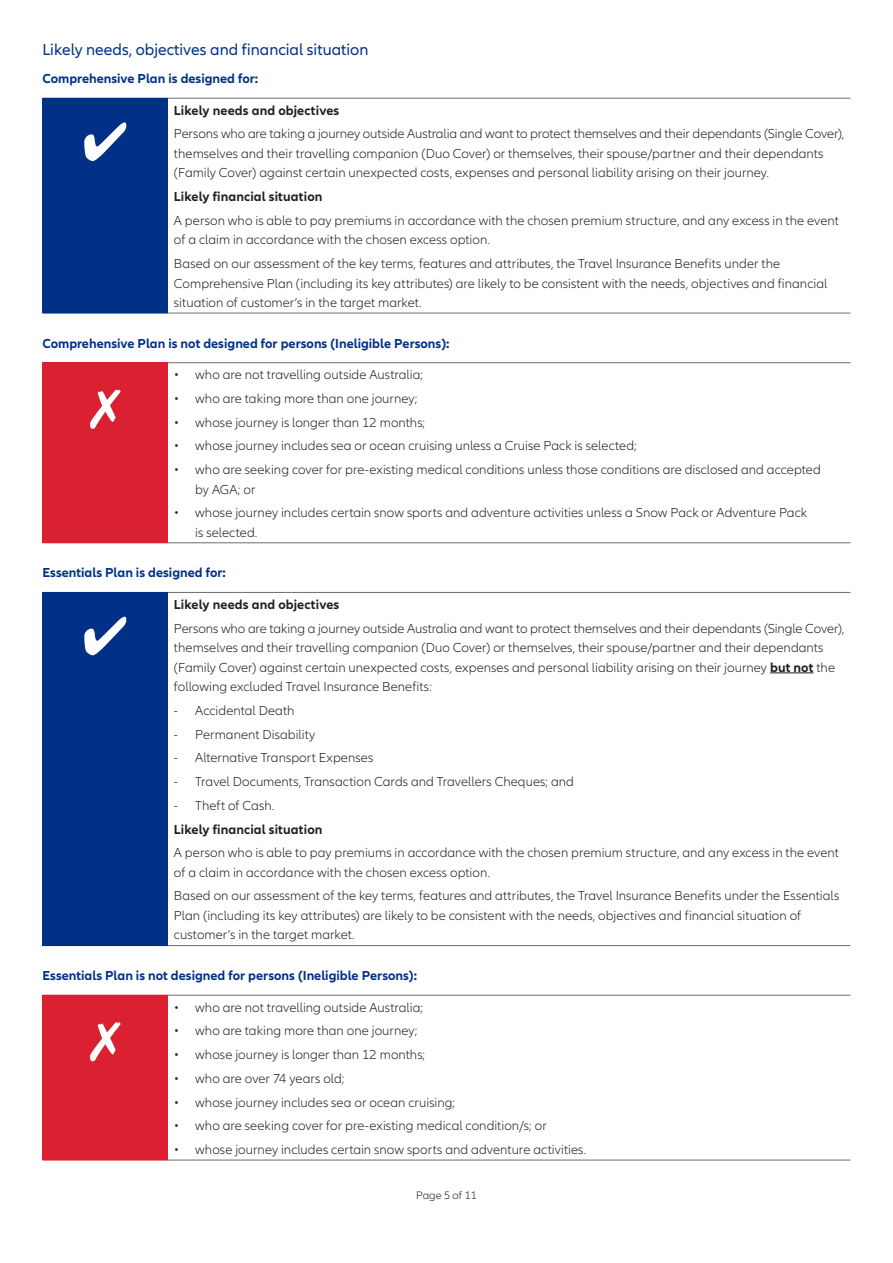
<style>
.page{position:relative;width:893px;height:1263px;background:#fff}
.page>*{position:absolute;margin:0;border:0;box-sizing:border-box;transform-origin:0 0}
.t1{font:16.5px "Allianz Neo";color:#003186}
.t2{font:300 13.5px/19.5px "Allianz Neo";color:#231f20}
.t3{font:700 13.5px "Allianz Neo";color:#003186}
.t4{font:700 13.5px "Allianz Neo";letter-spacing:.01em;color:#231f20}
.t5{font:300 11.25px "Allianz Neo";color:#231f20}
.s1{font-weight:700}
</style>
<div class="page">
<div style="left:43px;top:98px;width:125px;height:215px;background:#003186"></div>
<hr style="left:168px;top:313px;width:682px;height:1px;background:#6c6d70">
<hr style="left:168px;top:98px;width:682px;height:1px;background:#6c6d70">
<hr style="left:43px;top:313px;width:125px;height:1px;background:#003186">
<div style="left:43px;top:363px;width:125px;height:180px;background:#da2031"></div>
<hr style="left:168px;top:542px;width:682px;height:1px;background:#6c6d70">
<hr style="left:168px;top:362px;width:682px;height:1px;background:#6c6d70">
<hr style="left:43px;top:362px;width:125px;height:1px;background:#da2031">
<div style="left:43px;top:592px;width:125px;height:353px;background:#003186"></div>
<hr style="left:168px;top:945px;width:682px;height:1px;background:#6c6d70">
<hr style="left:168px;top:592px;width:682px;height:1px;background:#6c6d70">
<hr style="left:43px;top:945px;width:125px;height:1px;background:#003186">
<hr style="left:770px;top:672px;width:43px;height:1px;background:#231f20">
<div style="left:43px;top:995px;width:125px;height:165px;background:#da2031"></div>
<hr style="left:168px;top:1160px;width:682px;height:1px;background:#6c6d70">
<hr style="left:168px;top:995px;width:682px;height:1px;background:#6c6d70">
<hr style="left:43px;top:1160px;width:125px;height:1px;background:#da2031">
<p class="t1" style="left:43px;top:40px;width:327px">Likely needs, objectives and financial situation</p>
<p class="t3" style="left:43px;top:71px;width:217px">Comprehensive Plan is designed for:</p>
<p class="t4" style="left:174px;top:102px;width:167px">Likely needs and objectives</p>
<p class="t2" style="left:174px;top:124px;width:672px">Persons who are taking a journey outside Australia and want to protect themselves and their dependants (Single Cover), themselves and their travelling companion (Duo Cover) or themselves, their spouse/partner and their dependants (Family Cover) against certain unexpected costs, expenses and personal liability arising on their journey.</p>
<p class="t4" style="left:174px;top:189px;width:150px">Likely financial situation</p>
<p class="t2" style="left:174px;top:211px;width:666px">A person who is able to pay premiums in accordance with the chosen premium structure, and any excess in the event of a claim in accordance with the chosen excess option.</p>
<p class="t2" style="left:174px;top:254px;width:655px">Based on our assessment of the key terms, features and attributes, the Travel Insurance Benefits under the<br>Comprehensive Plan (including its key attributes) are likely to be consistent with the needs, objectives and financial situation of customer’s in the target market.</p>
<p class="t3" style="left:43px;top:335px;width:408px">Comprehensive Plan is not designed for persons (Ineligible Persons):</p>
<p class="t2" style="left:174px;top:365px;width:251px">• who are not travelling outside Australia;</p>
<p class="t2" style="left:174px;top:389px;width:245px">• who are taking more than one journey;</p>
<p class="t2" style="left:174px;top:413px;width:253px">• whose journey is longer than 12 months;</p>
<p class="t2" style="left:174px;top:436px;width:464px">• whose journey includes sea or ocean cruising unless a Cruise Pack is selected;</p>
<p class="t2" style="left:195px;top:460px;width:627px;text-indent:-21px">• who are seeking cover for pre-existing medical conditions unless those conditions are disclosed and accepted by AGA; or</p>
<p class="t2" style="left:195px;top:503px;width:613px;text-indent:-21px">• whose journey includes certain snow sports and adventure activities unless a Snow Pack or Adventure Pack is selected.</p>
<p class="t3" style="left:43px;top:565px;width:185px">Essentials Plan is designed for:</p>
<p class="t4" style="left:174px;top:596px;width:167px">Likely needs and objectives</p>
<p class="t2" style="left:174px;top:619px;width:672px">Persons who are taking a journey outside Australia and want to protect themselves and their dependants (Single Cover), themselves and their travelling companion (Duo Cover) or themselves, their spouse/partner and their dependants (Family Cover) against certain unexpected costs, expenses and personal liability arising on their journey <span class="s1">but not</span> the following excluded Travel Insurance Benefits:</p>
<p class="t2" style="left:174px;top:701px;width:122px">- Accidental Death</p>
<p class="t2" style="left:174px;top:725px;width:143px">- Permanent Disability</p>
<p class="t2" style="left:174px;top:748px;width:201px">- Alternative Transport Expenses</p>
<p class="t2" style="left:174px;top:772px;width:402px">- Travel Documents, Transaction Cards and Travellers Cheques; and</p>
<p class="t2" style="left:174px;top:796px;width:102px">- Theft of Cash.</p>
<p class="t4" style="left:174px;top:821px;width:150px">Likely financial situation</p>
<p class="t2" style="left:174px;top:843px;width:666px">A person who is able to pay premiums in accordance with the chosen premium structure, and any excess in the event of a claim in accordance with the chosen excess option.</p>
<p class="t2" style="left:174px;top:887px;width:667px">Based on our assessment of the key terms, features and attributes, the Travel Insurance Benefits under the Essentials<br>Plan (including its key attributes) are likely to be consistent with the needs, objectives and financial situation of customer’s in the target market.</p>
<p class="t3" style="left:43px;top:968px;width:376px">Essentials Plan is not designed for persons (Ineligible Persons):</p>
<p class="t2" style="left:174px;top:998px;width:251px">• who are not travelling outside Australia;</p>
<p class="t2" style="left:174px;top:1021px;width:245px">• who are taking more than one journey;</p>
<p class="t2" style="left:174px;top:1045px;width:253px">• whose journey is longer than 12 months;</p>
<p class="t2" style="left:174px;top:1069px;width:172px">• who are over 74 years old;</p>
<p class="t2" style="left:174px;top:1093px;width:283px">• whose journey includes sea or ocean cruising;</p>
<p class="t2" style="left:174px;top:1116px;width:374px">• who are seeking cover for pre-existing medical condition/s; or</p>
<p class="t2" style="left:174px;top:1140px;width:414px">• whose journey includes certain snow sports and adventure activities.</p>
<p class="t5" style="left:416px;top:1189px;width:62px">Page 5 of 11</p>
</div>
